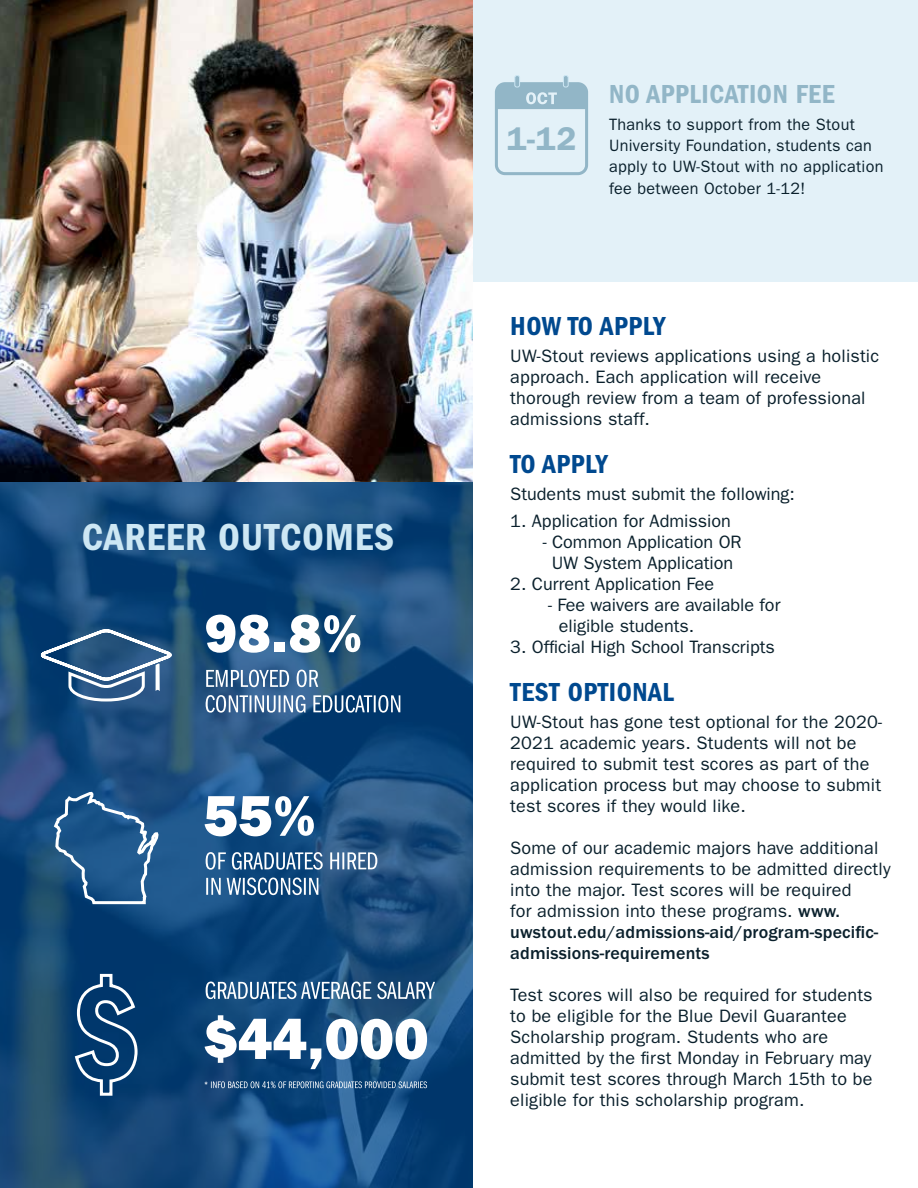
<style>
.page{position:relative;width:918px;height:1188px;background:#fff}
.page>*{position:absolute;margin:0;border:0;box-sizing:border-box;transform-origin:0 0}
.t1{font:54px "ITC Franklin Gothic Std Hvy";color:#fff}
.t2{font:39px "ITC Franklin Gothic Std Dm Cd";letter-spacing:.02em;color:#cde7f4}
.t3{font:600 33px "ITC Franklin Gothic Std";color:#92b6c7}
.t4{font:27px "ITC Franklin Gothic Std Dm Cd";letter-spacing:.02em;color:#00498f}
.t5{font:27px "ITC Franklin Gothic Std Dm Cd";letter-spacing:.02em;color:#92b6c7}
.t6{font:18px/21px "ITC Franklin Gothic Std";letter-spacing:.01em;color:#0a202c}
.t7{font:16.5px/21px "ITC Franklin Gothic Std";letter-spacing:.02em;color:#0a202c}
.s1{font-weight:500}
</style>
<div class="page">
<div style="left:472px;top:0;width:446px;height:282px;background:#e3f1f8"></div>
<img style="left:0;top:0;width:472px;height:482px">
<svg style="left:0;top:482px;width:472px;height:706px;background:#164a7b"></svg>
<svg style="left:38px;top:627px;width:137px;height:76px;background:#3e678f"></svg>
<svg style="left:206px;top:695px;width:194px;height:18px"></svg>
<svg style="left:206px;top:670px;width:112px;height:17px"></svg>
<svg style="left:52px;top:790px;width:108px;height:116px;background:#316391"></svg>
<svg style="left:205px;top:796px;width:109px;height:40px"></svg>
<svg style="left:206px;top:878px;width:112px;height:17px"></svg>
<svg style="left:206px;top:852px;width:171px;height:18px"></svg>
<svg style="left:73px;top:972px;width:66px;height:125px;background:#295783"></svg>
<svg style="left:205px;top:1015px;width:222px;height:54px"></svg>
<svg style="left:205px;top:1081px;width:222px;height:7px;background:#587ea2"></svg>
<svg style="left:206px;top:982px;width:229px;height:17px"></svg>
<svg style="left:495px;top:82px;width:93px;height:93px"></svg>
<div style="left:563px;top:76px;width:5px;height:11px;background:#92b6c7;border-radius:2px"></div>
<div style="left:563px;top:75px;width:6px;height:12px;border:1px solid #cde7f4;border-radius:2px"></div>
<div style="left:515px;top:76px;width:5px;height:11px;background:#92b6c7;border-radius:2px"></div>
<div style="left:514px;top:75px;width:6px;height:12px;border:1px solid #cde7f4;border-radius:2px"></div>
<h2 class="t2" style="left:82px;top:515px;width:314px">CAREER OUTCOMES</h2>
<h1 class="t1" style="left:205px;top:602px;width:159px">98.8%</h1>
<h3 class="t3" style="left:507px;top:119px;width:71px">1-12</h3>
<h3 class="t5" style="left:609px;top:78px;width:227px">NO APPLICATION FEE</h3>
<p class="t7" style="left:609px;top:115px;width:276px">Thanks to support from the Stout University Foundation, students can apply to UW-Stout with no application fee between October 1-12!</p>
<h3 class="t4" style="left:510px;top:310px;width:157px">HOW TO APPLY</h3>
<p class="t6" style="left:510px;top:345px;width:370px">UW-Stout reviews applications using a holistic approach. Each application will receive thorough review from a team of professional admissions staff.</p>
<h3 class="t4" style="left:510px;top:448px;width:99px">TO APPLY</h3>
<p class="t6" style="left:510px;top:483px;width:286px">Students must submit the following:</p>
<p class="t6" style="left:510px;top:510px;width:222px">1. Application for Admission</p>
<p class="t6" style="left:543px;top:531px;width:201px;text-align:center">- Common Application OR<br>UW System Application</p>
<p class="t6" style="left:510px;top:573px;width:206px">2. Current Application Fee</p>
<p class="t6" style="left:559px;top:594px;width:223px;text-indent:-11px">- Fee waivers are available for eligible students.</p>
<p class="t6" style="left:510px;top:636px;width:266px">3. Official High School Transcripts</p>
<h3 class="t4" style="left:510px;top:676px;width:165px">TEST OPTIONAL</h3>
<p class="t6" style="left:510px;top:711px;width:373px">UW-Stout has gone test optional for the 2020- 2021 academic years. Students will not be required to submit test scores as part of the application process but may choose to submit test scores if they would like.</p>
<p class="t6" style="left:510px;top:837px;width:382px">Some of our academic majors have additional admission requirements to be admitted directly into the major. Test scores will be required<br>for admission into these programs. <span class="s1">www. uwstout.edu/admissions-aid/program-specific&shy;admissions-requirements</span></p>
<p class="t6" style="left:510px;top:984px;width:364px">Test scores will also be required for students to be eligible for the Blue Devil Guarantee Scholarship program. Students who are admitted by the first Monday in February may submit test scores through March 15th to be eligible for this scholarship program.</p>
</div>
